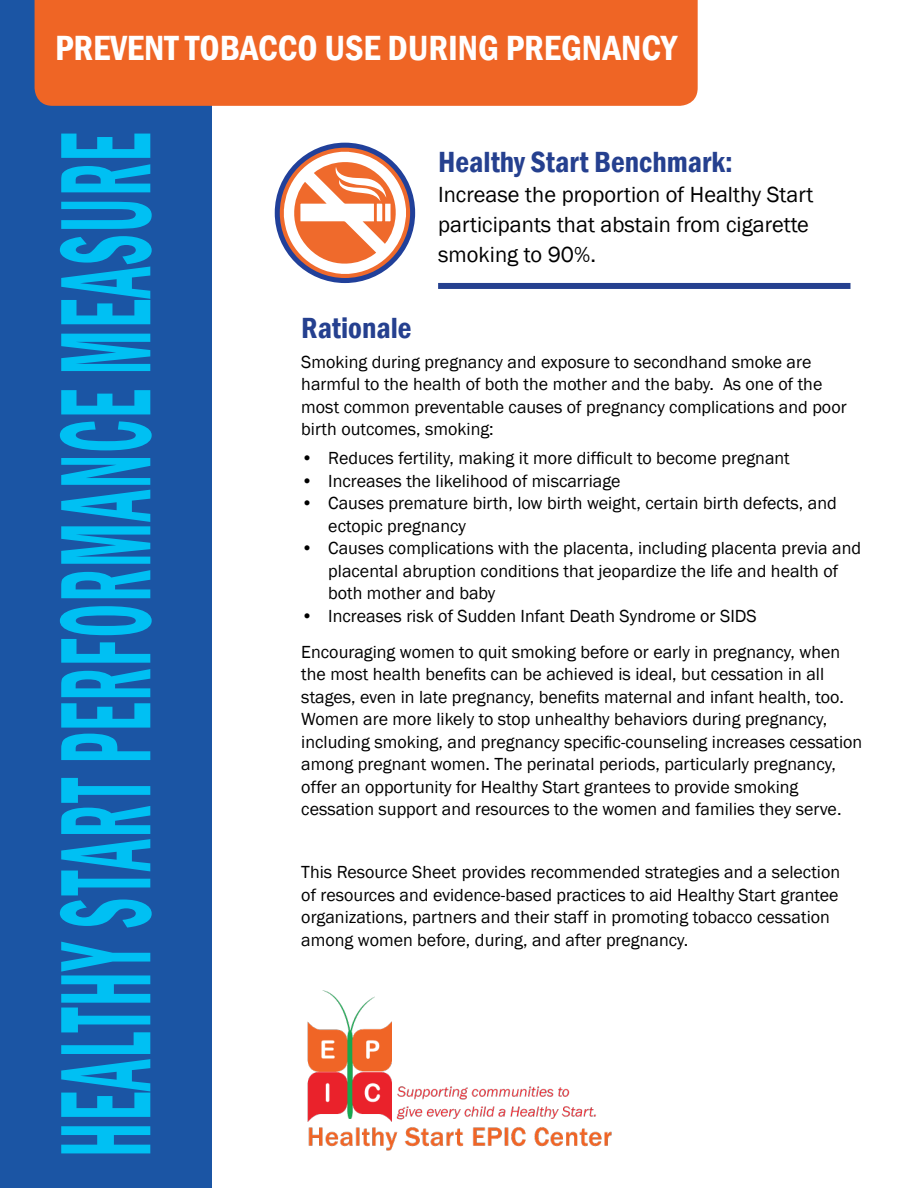
<style>
.page{position:relative;width:918px;height:1188px;background:#fff}
.page>*{position:absolute;margin:0;border:0;box-sizing:border-box;transform-origin:0 0}
.t1{font:600 condensed 36px "Franklin Gothic";color:#fff}
.headings{font:600 condensed 30px "Franklin Gothic";color:#25408f}
.body{font:22.5px/30px "Franklin Gothic";color:#000}
.body-2{font:18px/22.5px "Franklin Gothic";color:#000}
</style>
<div class="page">
<div style="left:0;top:0;width:212px;height:1188px;background:#1b55a4"></div>
<img style="left:307px;top:990px;width:305px;height:161px">
<svg style="left:277px;top:145px;width:136px;height:136px"></svg>
<div style="left:275px;top:143px;width:140px;height:140px;border:5px solid #21409a;border-radius:50%"></div>
<svg style="left:284px;top:152px;width:122px;height:122px"></svg>
<div style="left:438px;top:283px;width:412px;height:6px;background:#25408f"></div>
<div style="left:35px;top:0;width:663px;height:106px;background:#ef6525"></div>
<svg style="left:60px;top:134px;width:92px;height:1019px"></svg>
<p class="t1" style="left:55px;top:24px;width:623px">PREVENT TOBACCO USE DURING PREGNANCY</p>
<p class="headings" style="left:438px;top:142px;width:296px">Healthy Start Benchmark:</p>
<p class="body" style="left:438px;top:180px;width:377px">Increase the proportion of Healthy Start participants that abstain from cigarette smoking to 90%.</p>
<p class="headings" style="left:301px;top:308px;width:112px">Rationale</p>
<p class="body-2" style="left:301px;top:351px;width:547px">Smoking during pregnancy and exposure to secondhand smoke are harmful to the health of both the mother and the baby. As one of the most common preventable causes of pregnancy complications and poor birth outcomes, smoking:</p>
<p class="body-2" style="left:301px;top:447px;width:490px">• Reduces fertility, making it more difficult to become pregnant</p>
<p class="body-2" style="left:301px;top:470px;width:321px">• Increases the likelihood of miscarriage</p>
<p class="body-2" style="left:328px;top:492px;width:510px;text-indent:-27px">• Causes premature birth, low birth weight, certain birth defects, and ectopic pregnancy</p>
<p class="body-2" style="left:328px;top:537px;width:534px;text-indent:-27px">• Causes complications with the placenta, including placenta previa and placental abruption conditions that jeopardize the life and health of both mother and baby</p>
<p class="body-2" style="left:301px;top:605px;width:457px">• Increases risk of Sudden Infant Death Syndrome or SIDS</p>
<p class="body-2" style="left:301px;top:641px;width:563px">Encouraging women to quit smoking before or early in pregnancy, when the most health benefits can be achieved is ideal, but cessation in all stages, even in late pregnancy, benefits maternal and infant health, too.<br>Women are more likely to stop unhealthy behaviors during pregnancy, including smoking, and pregnancy specific-counseling increases cessation among pregnant women. The perinatal periods, particularly pregnancy, offer an opportunity for Healthy Start grantees to provide smoking cessation support and resources to the women and families they serve.</p>
<p class="body-2" style="left:301px;top:861px;width:540px">This Resource Sheet provides recommended strategies and a selection of resources and evidence-based practices to aid Healthy Start grantee organizations, partners and their staff in promoting tobacco cessation among women before, during, and after pregnancy.</p>
</div>
